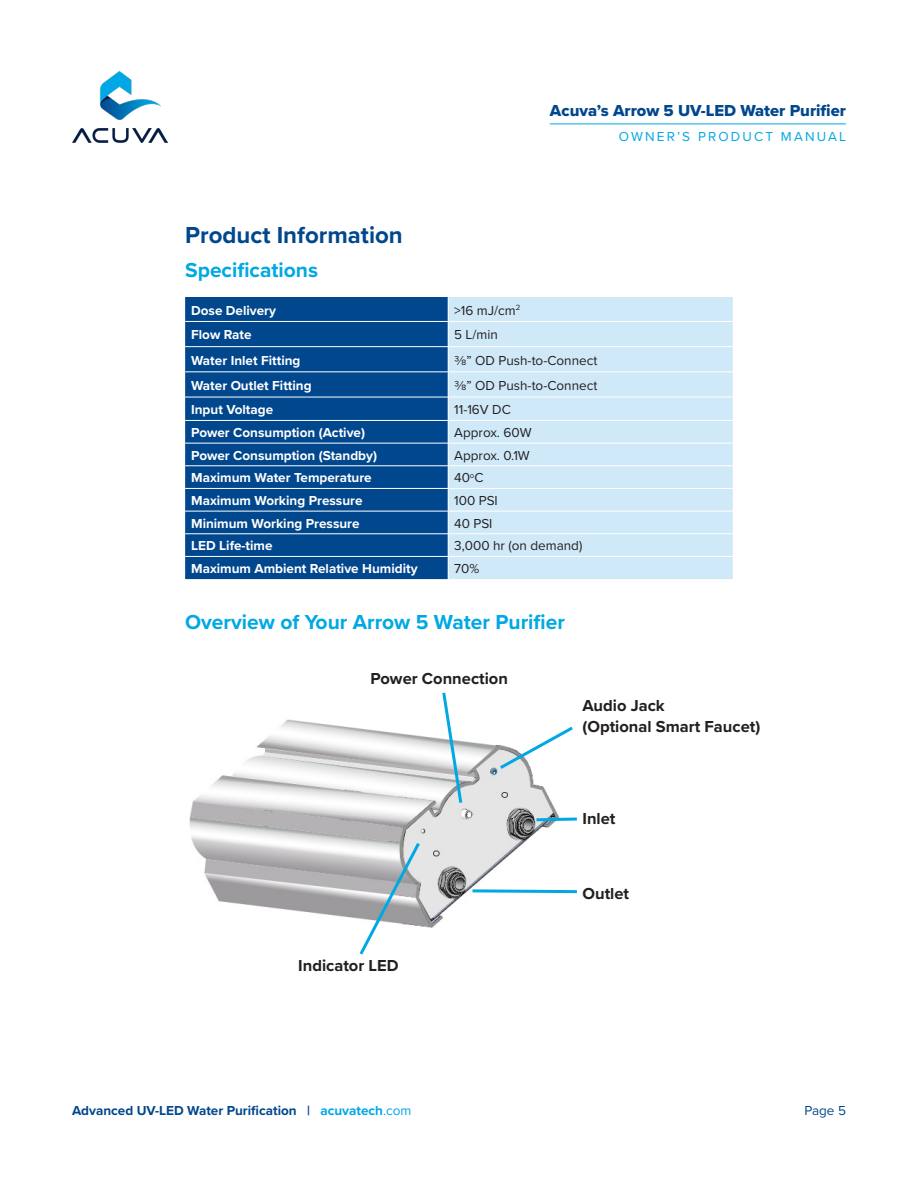
<style>
.page{position:relative;width:918px;height:1188px;background:#fff}
.page>*{position:absolute;margin:0;border:0;box-sizing:border-box;transform-origin:0 0}
.t1{font:700 24px "Proxima Nova";color:#01478d}
.t2{font:700 21px "Proxima Nova";color:#00a8e4}
.Paragraph_Style_1{font:700 16.5px "Proxima Nova";color:#231f20}
.t3{font:16.5px "Proxima Nova Extrabld";color:#01478d}
.Paragraph_Style_1-2{font:700 13.5px "Proxima Nova";color:#fff}
.Paragraph_Style_1-3{font:13.5px "Proxima Nova";color:#231f20}
.t4{font:700 13.5px "Proxima Nova";color:#01478d}
.t5{font:13.5px "Proxima Nova";letter-spacing:.16em;color:#00a8e4}
.t6{font:13.5px "Proxima Nova";color:#01478d}
.s1{color:#00a8e4}
.s2{font-weight:400;color:#00a8e4}
</style>
<div class="page">
<hr style="left:550px;top:124px;width:296px;height:1px;background:#00a8e4">
<img style="left:72px;top:72px;width:95px;height:71px">
<img style="left:189px;top:719px;width:370px;height:209px">
<svg style="left:440px;top:692px;width:24px;height:114px"></svg>
<svg style="left:497px;top:724px;width:76px;height:48px"></svg>
<svg style="left:533px;top:816px;width:44px;height:7px"></svg>
<svg style="left:469px;top:888px;width:108px;height:7px"></svg>
<svg style="left:357px;top:840px;width:66px;height:115px"></svg>
<div style="left:185px;top:297px;width:263px;height:282px;background:#01478d"></div>
<div style="left:449px;top:297px;width:284px;height:282px;background:#d0e9f8"></div>
<hr style="left:185px;top:321px;width:263px;height:1px;background:#fff">
<hr style="left:448px;top:321px;width:285px;height:1px;background:#fff">
<hr style="left:185px;top:371px;width:263px;height:1px;background:#fff">
<hr style="left:448px;top:371px;width:285px;height:1px;background:#fff">
<hr style="left:185px;top:420px;width:263px;height:1px;background:#fff">
<hr style="left:448px;top:420px;width:285px;height:1px;background:#fff">
<hr style="left:185px;top:465px;width:263px;height:1px;background:#fff">
<hr style="left:448px;top:465px;width:285px;height:1px;background:#fff">
<hr style="left:185px;top:511px;width:263px;height:1px;background:#fff">
<hr style="left:448px;top:511px;width:285px;height:1px;background:#fff">
<hr style="left:185px;top:556px;width:263px;height:1px;background:#fff">
<hr style="left:448px;top:556px;width:285px;height:1px;background:#fff">
<svg style="left:448px;top:297px;width:1px;height:282px"></svg>
<hr style="left:185px;top:346px;width:263px;height:1px;background:#fff">
<hr style="left:448px;top:346px;width:285px;height:1px;background:#fff">
<hr style="left:185px;top:397px;width:263px;height:1px;background:#fff">
<hr style="left:448px;top:397px;width:285px;height:1px;background:#fff">
<hr style="left:185px;top:443px;width:263px;height:1px;background:#fff">
<hr style="left:448px;top:443px;width:285px;height:1px;background:#fff">
<hr style="left:185px;top:488px;width:263px;height:1px;background:#fff">
<hr style="left:448px;top:488px;width:285px;height:1px;background:#fff">
<hr style="left:185px;top:534px;width:263px;height:1px;background:#fff">
<hr style="left:448px;top:534px;width:285px;height:1px;background:#fff">
<p class="t1" style="left:185px;top:217px;width:219px">Product Information</p>
<p class="t2" style="left:185px;top:254px;width:134px">Specifications</p>
<p class="t3" style="left:550px;top:98px;width:298px">Acuva’s Arrow 5 UV-LED Water Purifier</p>
<p class="t5" style="left:619px;top:127px;width:229px">OWNER’S PRODUCT MANUAL</p>
<p class="Paragraph_Style_1-2" style="left:191px;top:300px;width:86px">Dose Delivery</p>
<p class="Paragraph_Style_1-3" style="left:454px;top:300px;width:68px">&gt;16 mJ/cm<sup>2</sup></p>
<p class="Paragraph_Style_1-2" style="left:191px;top:325px;width:62px">Flow Rate</p>
<p class="Paragraph_Style_1-3" style="left:454px;top:325px;width:45px">5 L/min</p>
<p class="Paragraph_Style_1-2" style="left:191px;top:350px;width:111px">Water Inlet Fitting</p>
<p class="Paragraph_Style_1-3" style="left:454px;top:350px;width:145px">⅜” OD Push-to-Connect</p>
<p class="Paragraph_Style_1-2" style="left:191px;top:375px;width:122px">Water Outlet Fitting</p>
<p class="Paragraph_Style_1-3" style="left:454px;top:375px;width:145px">⅜” OD Push-to-Connect</p>
<p class="Paragraph_Style_1-2" style="left:191px;top:400px;width:84px">Input Voltage</p>
<p class="Paragraph_Style_1-3" style="left:454px;top:400px;width:58px">11-16V DC</p>
<p class="Paragraph_Style_1-2" style="left:191px;top:423px;width:175px">Power Consumption (Active)</p>
<p class="Paragraph_Style_1-3" style="left:454px;top:423px;width:79px">Approx. 60W</p>
<p class="Paragraph_Style_1-2" style="left:191px;top:445px;width:188px">Power Consumption (Standby)</p>
<p class="Paragraph_Style_1-3" style="left:454px;top:445px;width:77px">Approx. 0.1W</p>
<p class="Paragraph_Style_1-2" style="left:191px;top:468px;width:182px">Maximum Water Temperature</p>
<p class="Paragraph_Style_1-3" style="left:454px;top:468px;width:31px">40<sup>o</sup>C</p>
<p class="Paragraph_Style_1-2" style="left:191px;top:491px;width:173px">Maximum Working Pressure</p>
<p class="Paragraph_Style_1-3" style="left:454px;top:491px;width:45px">100 PSI</p>
<p class="Paragraph_Style_1-2" style="left:191px;top:513px;width:170px">Minimum Working Pressure</p>
<p class="Paragraph_Style_1-3" style="left:454px;top:513px;width:40px">40 PSI</p>
<p class="Paragraph_Style_1-2" style="left:191px;top:536px;width:83px">LED Life-time</p>
<p class="Paragraph_Style_1-3" style="left:454px;top:536px;width:130px">3,000 hr (on demand)</p>
<p class="Paragraph_Style_1-2" style="left:191px;top:559px;width:228px">Maximum Ambient Relative Humidity</p>
<p class="Paragraph_Style_1-3" style="left:454px;top:559px;width:27px">70%</p>
<p class="t2" style="left:185px;top:607px;width:381px">Overview of Your Arrow 5 Water Purifier</p>
<p class="Paragraph_Style_1" style="left:370px;top:667px;width:139px">Power Connection</p>
<p class="Paragraph_Style_1" style="left:298px;top:954px;width:102px">Indicator LED</p>
<p class="Paragraph_Style_1" style="left:583px;top:694px;width:84px">Audio Jack</p>
<p class="Paragraph_Style_1" style="left:583px;top:715px;width:179px">(Optional Smart Faucet)</p>
<p class="Paragraph_Style_1" style="left:583px;top:806px;width:34px">Inlet</p>
<p class="Paragraph_Style_1" style="left:583px;top:881px;width:48px">Outlet</p>
<p class="t4" style="left:72px;top:1101px;width:341px">Advanced UV-LED Water Purification | <span class="s1">acuvatech</span><span class="s2">.com</span></p>
<p class="t6" style="left:804px;top:1101px;width:43px">Page 5</p>
</div>
